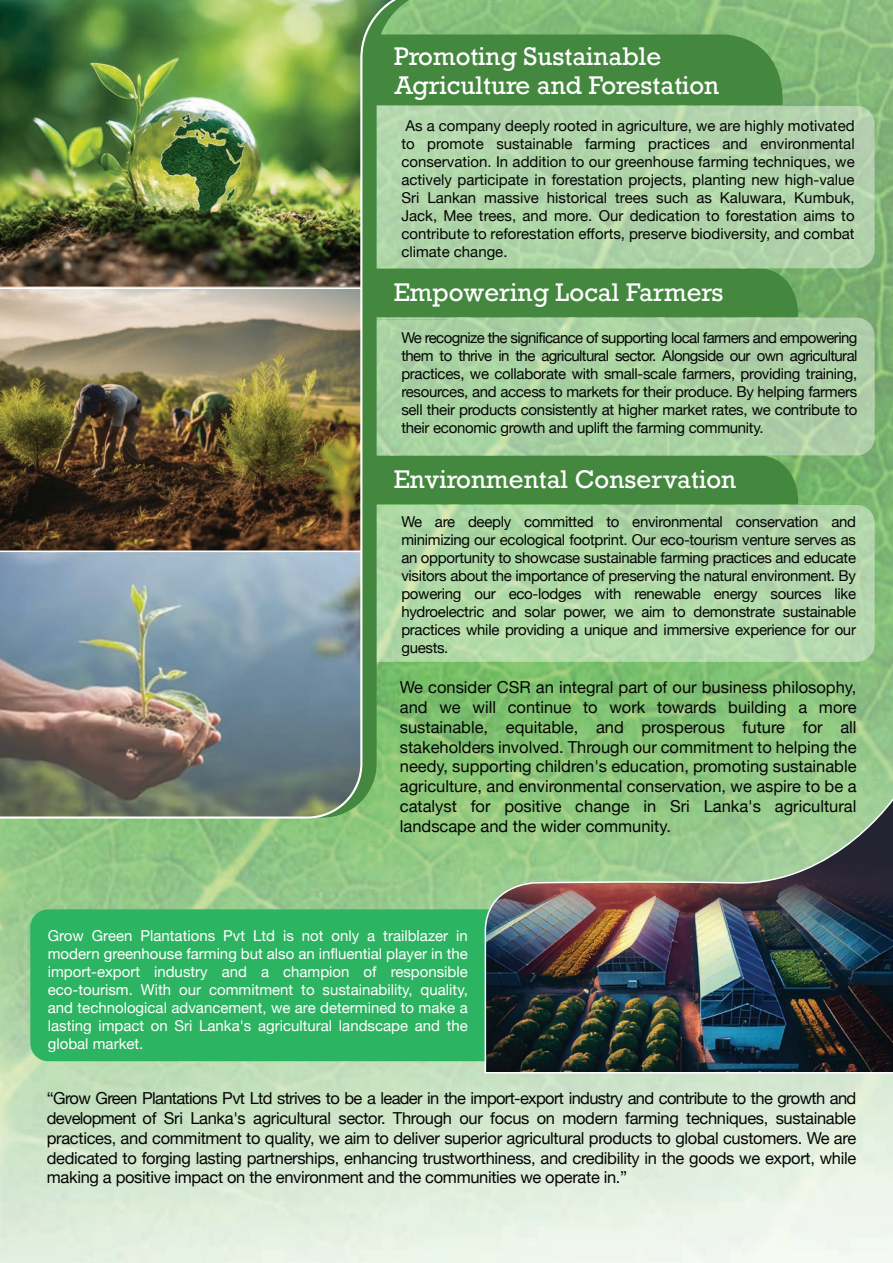
<style>
.page{position:relative;width:893px;height:1263px;background:#fff}
.page>*{position:absolute;margin:0;border:0;box-sizing:border-box;transform-origin:0 0}
.t1{font:24px/28.8px "Rockwell";color:#fff}
.t2{font:16.5px/19.8px "Helvetica Neue";letter-spacing:-.01em;color:#040503;text-align:justify}
.t3{font:15px/18px "Helvetica Neue";letter-spacing:-.02em;color:#040503;text-align:justify}
.t4{font:15px/18px "Helvetica Neue";color:#fff;text-align:justify}
</style>
<div class="page">
<img style="left:0;top:1px;width:893px;height:1262px">
<div style="left:213px;top:106px;width:662px;height:162px;background:#b0d3aa;border-radius:18px"></div>
<div style="left:213px;top:318px;width:662px;height:137px;background:#abd0a4;border-radius:18px"></div>
<svg style="left:213px;top:505px;width:662px;height:157px;fill:#b1d8a9"></svg>
<div style="left:489px;top:34px;width:300px;height:71px;background:#44873f"></div>
<div style="left:489px;top:269px;width:309px;height:48px;background:#44873f"></div>
<div style="left:489px;top:456px;width:309px;height:48px;background:#44873f"></div>
<div style="left:30px;top:909px;width:504px;height:152px;background:#2cb462;border-radius:18px"></div>
<img style="left:484px;top:794px;width:409px;height:280px">
<img style="left:0;top:0;width:489px;height:820px">
<hr style="left:0;top:287px;width:361px;height:2px;background:#fff">
<hr style="left:0;top:550px;width:361px;height:2px;background:#fff">
<h1 class="t1" style="left:394px;top:42px;width:327px">Promoting Sustainable<br>Agriculture and Forestation</h1>
<p class="t3" style="left:401px;top:117px;width:455px">As a company deeply rooted in agriculture, we are highly motivated to promote sustainable farming practices and environmental conservation. In addition to our greenhouse farming techniques, we actively participate in forestation projects, planting new high-value Sri Lankan massive historical trees such as Kaluwara, Kumbuk, Jack, Mee trees, and more. Our dedication to forestation aims to contribute to reforestation efforts, preserve biodiversity, and combat climate change.</p>
<h1 class="t1" style="left:394px;top:279px;width:331px">Empowering Local Farmers</h1>
<p class="t3" style="left:401px;top:329px;width:458px">We recognize the significance of supporting local farmers and empowering them to thrive in the agricultural sector. Alongside our own agricultural practices, we collaborate with small-scale farmers, providing training, resources, and access to markets for their produce. By helping farmers sell their products consistently at higher market rates, we contribute to their economic growth and uplift the farming community.</p>
<h1 class="t1" style="left:394px;top:465px;width:344px">Environmental Conservation</h1>
<p class="t3" style="left:401px;top:513px;width:456px">We are deeply committed to environmental conservation and minimizing our ecological footprint. Our eco-tourism venture serves as an opportunity to showcase sustainable farming practices and educate visitors about the importance of preserving the natural environment. By powering our eco-lodges with renewable energy sources like hydroelectric and solar power, we aim to demonstrate sustainable practices while providing a unique and immersive experience for our guests.</p>
<p class="t2" style="left:400px;top:678px;width:458px">We consider CSR an integral part of our business philosophy, and we will continue to work towards building a more sustainable, equitable, and prosperous future for all stakeholders involved. Through our commitment to helping the needy, supporting children's education, promoting sustainable agriculture, and environmental conservation, we aspire to be a catalyst for positive change in Sri Lanka's agricultural landscape and the wider community.</p>
<p class="t4" style="left:48px;top:928px;width:422px">Grow Green Plantations Pvt Ltd is not only a trailblazer in modern greenhouse farming but also an influential player in the import-export industry and a champion of responsible eco-tourism. With our commitment to sustainability, quality, and technological advancement, we are determined to make a lasting impact on Sri Lanka's agricultural landscape and the global market.</p>
<p class="t2" style="left:47px;top:1089px;width:811px">“Grow Green Plantations Pvt Ltd strives to be a leader in the import-export industry and contribute to the growth and development of Sri Lanka's agricultural sector. Through our focus on modern farming techniques, sustainable practices, and commitment to quality, we aim to deliver superior agricultural products to global customers. We are dedicated to forging lasting partnerships, enhancing trustworthiness, and credibility in the goods we export, while making a positive impact on the environment and the communities we operate in.”</p>
</div>
